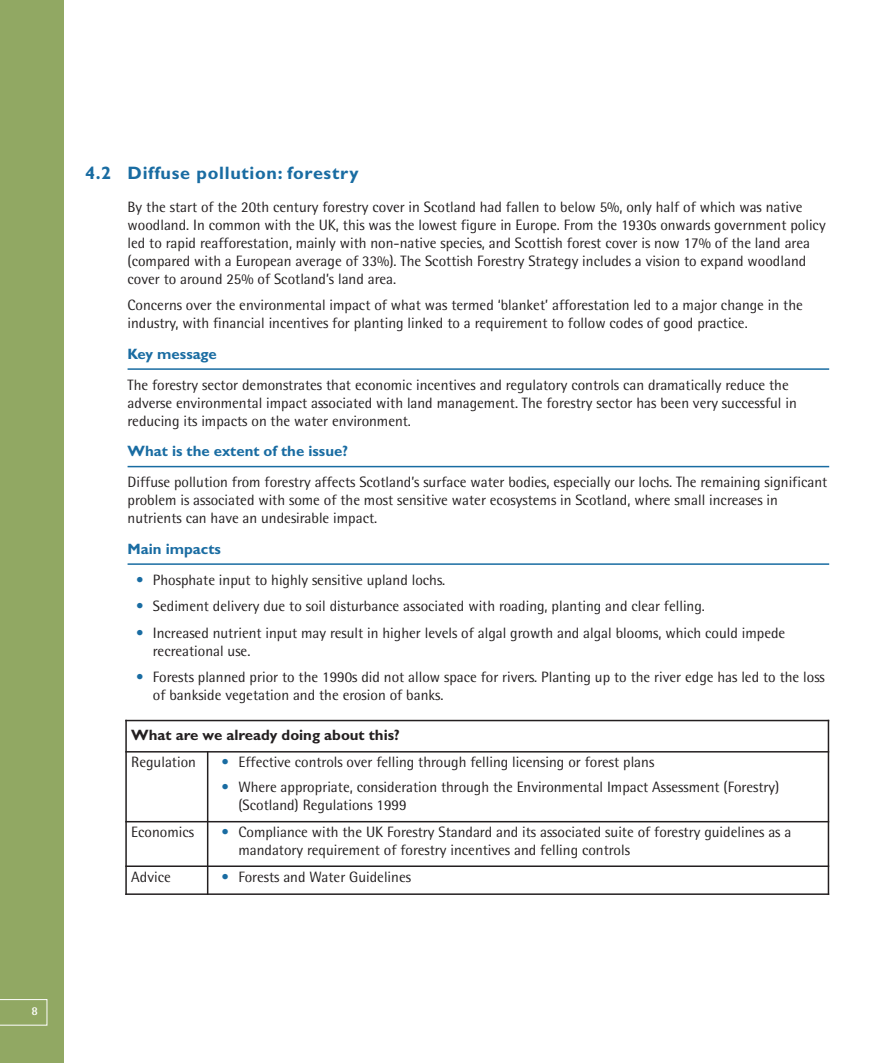
<style>
.page{position:relative;width:893px;height:1063px;background:#fff}
.page>*{position:absolute;margin:0;border:0;box-sizing:border-box;transform-origin:0 0}
.t1{font:700 18px "Gill Sans";letter-spacing:.04em;color:#196ca2}
.t2{font:15px/18px "Rotis Semi Sans";color:#231f20}
.t3{font:700 15px "Gill Sans";color:#196ca2}
.t4{font:700 15px "Gill Sans";color:#231f20}
.t5{font:700 12px "Rotis Semi Sans";color:#fff}
.s1{color:#196ca2}
</style>
<div class="page">
<hr style="left:128px;top:368px;width:701px;height:2px;background:#196ca2">
<hr style="left:128px;top:466px;width:701px;height:1px;background:#196ca2">
<hr style="left:128px;top:563px;width:701px;height:2px;background:#196ca2">
<div style="left:0;top:0;width:64px;height:1063px;background:#91a863"></div>
<svg style="left:0;top:999px;width:47px;height:27px"></svg>
<hr style="left:125px;top:720px;width:2px;height:175px;background:#231f20">
<hr style="left:207px;top:751px;width:1px;height:144px;background:#231f20">
<hr style="left:828px;top:720px;width:1px;height:175px;background:#231f20">
<hr style="left:125px;top:720px;width:704px;height:1px;background:#231f20">
<hr style="left:125px;top:751px;width:704px;height:2px;background:#231f20">
<hr style="left:125px;top:821px;width:704px;height:1px;background:#231f20">
<hr style="left:125px;top:865px;width:704px;height:2px;background:#231f20">
<hr style="left:125px;top:893px;width:704px;height:2px;background:#231f20">
<p class="t1" style="left:85px;top:166px;width:275px">4.2 Diffuse pollution: forestry</p>
<p class="t2" style="left:128px;top:199px;width:700px">By the start of the 20th century forestry cover in Scotland had fallen to below 5%, only half of which was native woodland. In common with the UK, this was the lowest figure in Europe. From the 1930s onwards government policy led to rapid reafforestation, mainly with non-native species, and Scottish forest cover is now 17% of the land area (compared with a European average of 33%). The Scottish Forestry Strategy includes a vision to expand woodland cover to around 25% of Scotland’s land area.</p>
<p class="t2" style="left:128px;top:297px;width:677px">Concerns over the environmental impact of what was termed ‘blanket’ afforestation led to a major change in the industry, with financial incentives for planting linked to a requirement to follow codes of good practice.</p>
<p class="t3" style="left:128px;top:348px;width:91px">Key message</p>
<p class="t2" style="left:128px;top:377px;width:671px">The forestry sector demonstrates that economic incentives and regulatory controls can dramatically reduce the adverse environmental impact associated with land management. The forestry sector has been very successful in reducing its impacts on the water environment.</p>
<p class="t3" style="left:128px;top:445px;width:222px">What is the extent of the issue?</p>
<p class="t2" style="left:128px;top:474px;width:701px">Diffuse pollution from forestry affects Scotland’s surface water bodies, especially our lochs. The remaining significant problem is associated with some of the most sensitive water ecosystems in Scotland, where small increases in nutrients can have an undesirable impact.</p>
<p class="t3" style="left:128px;top:543px;width:95px">Main impacts</p>
<p class="t2" style="left:136px;top:572px;width:311px"><span class="s1">•</span> Phosphate input to highly sensitive upland lochs.</p>
<p class="t2" style="left:136px;top:598px;width:570px"><span class="s1">•</span> Sediment delivery due to soil disturbance associated with roading, planting and clear felling.</p>
<p class="t2" style="left:153px;top:625px;width:634px;text-indent:-17px"><span class="s1">•</span> Increased nutrient input may result in higher levels of algal growth and algal blooms, which could impede recreational use.</p>
<p class="t2" style="left:153px;top:670px;width:673px;text-indent:-17px"><span class="s1">•</span> Forests planned prior to the 1990s did not allow space for rivers. Planting up to the river edge has led to the loss of bankside vegetation and the erosion of banks.</p>
<p class="t4" style="left:131px;top:729px;width:270px">What are we already doing about this?</p>
<p class="t2" style="left:131px;top:755px;width:66px">Regulation</p>
<p class="t2" style="left:221px;top:755px;width:434px"><span class="s1">•</span> Effective controls over felling through felling licensing or forest plans</p>
<p class="t2" style="left:238px;top:779px;width:542px;text-indent:-17px"><span class="s1">•</span> Where appropriate, consideration through the Environmental Impact Assessment (Forestry) (Scotland) Regulations 1999</p>
<p class="t2" style="left:131px;top:825px;width:64px">Economics</p>
<p class="t2" style="left:238px;top:825px;width:554px;text-indent:-17px"><span class="s1">•</span> Compliance with the UK Forestry Standard and its associated suite of forestry guidelines as a mandatory requirement of forestry incentives and felling controls</p>
<p class="t2" style="left:131px;top:869px;width:41px">Advice</p>
<p class="t2" style="left:221px;top:869px;width:191px"><span class="s1">•</span> Forests and Water Guidelines</p>
<p class="t5" style="left:32px;top:1007px;width:8px">8</p>
</div>
